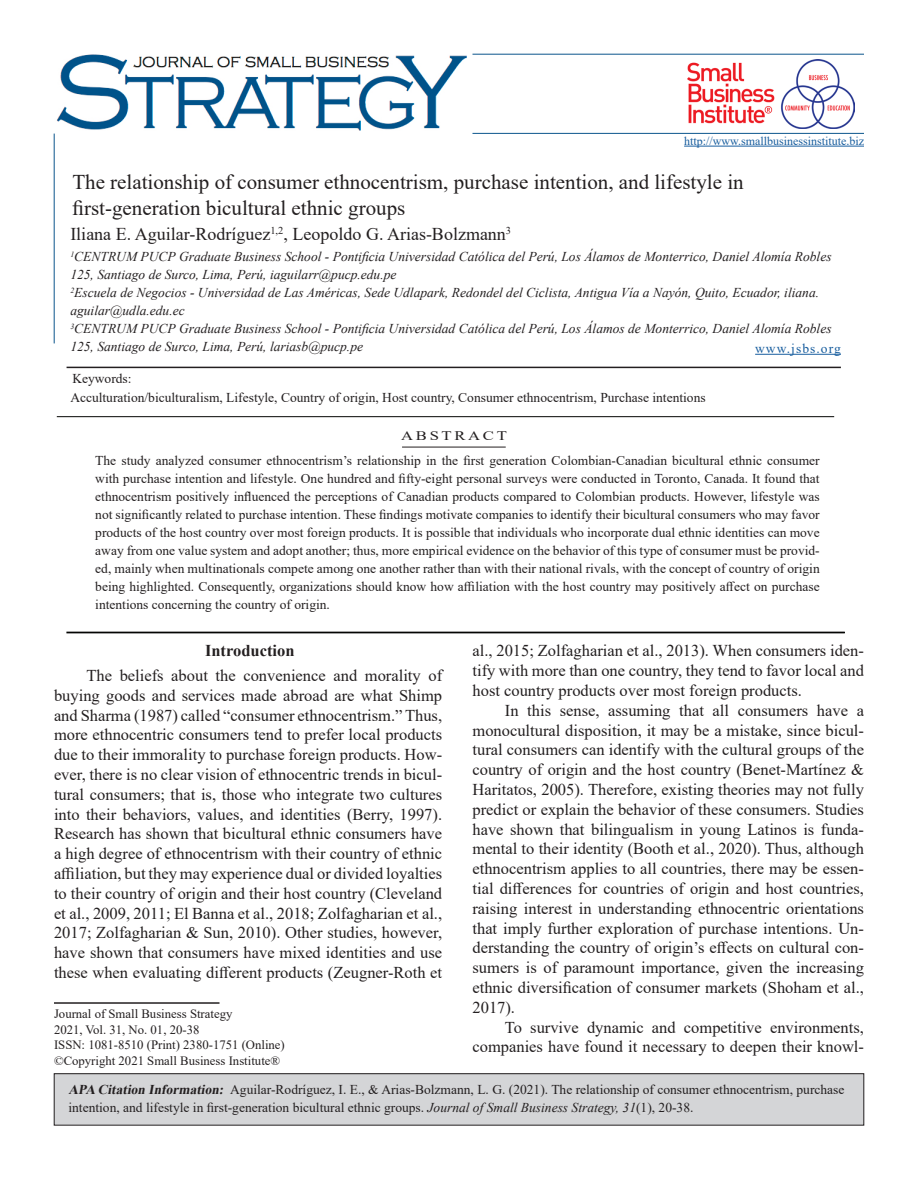
<style>
.page{position:relative;width:918px;height:1188px;background:#fff}
.page>*{position:absolute;margin:0;border:0;box-sizing:border-box;transform-origin:0 0}
.Heading_1{font:21px/25.2px "Times New Roman";color:#231f20}
.Heading_1-2{font:18px "Times New Roman";color:#231f20}
.Cheryl_s_Body{font:16.5px/19.8px "Times New Roman";color:#231f20;text-align:justify}
.t1{font:700 16.5px "Times New Roman";color:#231f20}
.t2{font:13.5px/18px "Times New Roman";color:#231f20}
.t3{font:italic 13.5px/18px "Times New Roman";color:#231f20}
.t4{font:13.5px "Times New Roman";letter-spacing:.08em;color:#175d9e}
.t5{font:13.05px "Times New Roman";letter-spacing:.16em;color:#231f20;scale:1.28 1}
.t6{font:12.75px/15.6px "Times New Roman";color:#231f20}
.t7{font:12px "Times New Roman";color:#175d9e}
.s1{font-weight:700;font-style:italic}
.s2{font-style:italic}
</style>
<div class="page">
<hr style="left:684px;top:146px;width:180px;height:1px;background:#175d9e">
<div style="left:67px;top:632px;width:778px;height:1px;border:1px solid #040503"></div>
<hr style="left:67px;top:367px;width:774px;height:1px;background:#231f20">
<hr style="left:54px;top:1002px;width:166px;height:2px;background:#231f20">
<div style="left:54px;top:1074px;width:810px;height:51px;background:#d4d5d7"></div>
<hr style="left:755px;top:354px;width:86px;height:1px;background:#175d9e">
<hr style="left:402px;top:447px;width:104px;height:1px;background:#231f20">
<img style="left:56px;top:55px;width:409px;height:75px">
<img style="left:687px;top:64px;width:168px;height:59px">
<hr style="left:472px;top:54px;width:392px;height:1px;background:#0b558c">
<hr style="left:54px;top:134px;width:1px;height:209px;background:#0b558c">
<hr style="left:472px;top:133px;width:392px;height:1px;background:#0b558c">
<hr style="left:57px;top:416px;width:777px;height:1px;background:#040503">
<p class="t7" style="left:684px;top:132px;width:181px">http://www.smallbusinessinstitute.biz</p>
<p class="Heading_1" style="left:72px;top:169px;width:673px">The relationship of consumer ethnocentrism, purchase intention, and lifestyle in first-generation bicultural ethnic groups</p>
<p class="Heading_1-2" style="left:70px;top:221px;width:442px">Iliana E. Aguilar-Rodríguez<sup>1,2</sup>, Leopoldo G. Arias-Bolzmann<sup>3</sup></p>
<p class="t3" style="left:70px;top:248px;width:763px"><sup>1</sup>CENTRUM PUCP Graduate Business School - Pontificia Universidad Católica del Perú, Los Álamos de Monterrico, Daniel Alomía Robles<br>125, Santiago de Surco, Lima, Perú, iaguilarr@pucp.edu.pe</p>
<p class="t3" style="left:70px;top:284px;width:750px"><sup>2</sup>Escuela de Negocios - Universidad de Las Américas, Sede Udlapark, Redondel del Ciclista, Antigua Vía a Nayón, Quito, Ecuador, iliana. aguilar@udla.edu.ec</p>
<p class="t3" style="left:70px;top:320px;width:763px"><sup>3</sup>CENTRUM PUCP Graduate Business School - Pontificia Universidad Católica del Perú, Los Álamos de Monterrico, Daniel Alomía Robles<br>125, Santiago de Surco, Lima, Perú, lariasb@pucp.pe</p>
<p class="t4" style="left:755px;top:339px;width:87px">www.jsbs.org</p>
<p class="t2" style="left:72px;top:369px;width:61px">Keywords:</p>
<p class="t2" style="left:70px;top:388px;width:637px">Acculturation/biculturalism, Lifestyle, Country of origin, Host country, Consumer ethnocentrism, Purchase intentions</p>
<p class="t5" style="left:401px;top:427px;width:84px">ABSTRACT</p>
<p class="t2" style="left:95px;top:451px;width:726px;text-align:justify">The study analyzed consumer ethnocentrism’s relationship in the first generation Colombian-Canadian bicultural ethnic consumer with purchase intention and lifestyle. One hundred and fifty-eight personal surveys were conducted in Toronto, Canada. It found that ethnocentrism positively influenced the perceptions of Canadian products compared to Colombian products. However, lifestyle was not significantly related to purchase intention. These findings motivate companies to identify their bicultural consumers who may favor products of the host country over most foreign products. It is possible that individuals who incorporate dual ethnic identities can move away from one value system and adopt another; thus, more empirical evidence on the behavior of this type of consumer must be provid&shy;ed, mainly when multinationals compete among one another rather than with their national rivals, with the concept of country of origin being highlighted. Consequently, organizations should know how affiliation with the host country may positively affect on purchase intentions concerning the country of origin.</p>
<p class="t1" style="left:205px;top:639px;width:91px">Introduction</p>
<p class="Cheryl_s_Body" style="left:54px;top:665px;width:390px;text-indent:32px">The beliefs about the convenience and morality of buying goods and services made abroad are what Shimp and Sharma (1987) called “consumer ethnocentrism.” Thus, more ethnocentric consumers tend to prefer local products due to their immorality to purchase foreign products. How&shy;ever, there is no clear vision of ethnocentric trends in bicul&shy;tural consumers; that is, those who integrate two cultures into their behaviors, values, and identities (Berry, 1997).<br>Research has shown that bicultural ethnic consumers have a high degree of ethnocentrism with their country of ethnic affiliation, but they may experience dual or divided loyalties to their country of origin and their host country (Cleveland et al., 2009, 2011; El Banna et al., 2018; Zolfagharian et al., 2017; Zolfagharian &amp; Sun, 2010). Other studies, however, have shown that consumers have mixed identities and use these when evaluating different products (Zeugner-Roth et</p>
<p class="t6" style="left:54px;top:1006px;width:232px">Journal of Small Business Strategy<br>2021, Vol. 31, No. 01, 20-38<br>ISSN: 1081-8510 (Print) 2380-1751 (Online) ©Copyright 2021 Small Business Institute®</p>
<p class="Cheryl_s_Body" style="left:472px;top:640px;width:393px">al., 2015; Zolfagharian et al., 2013). When consumers iden&shy;tify with more than one country, they tend to favor local and host country products over most foreign products.</p>
<p class="Cheryl_s_Body" style="left:472px;top:700px;width:393px;text-indent:32px">In this sense, assuming that all consumers have a monocultural disposition, it may be a mistake, since bicul&shy;tural consumers can identify with the cultural groups of the country of origin and the host country (Benet-Martínez &amp; Haritatos, 2005). Therefore, existing theories may not fully predict or explain the behavior of these consumers. Studies have shown that bilingualism in young Latinos is funda&shy;mental to their identity (Booth et al., 2020). Thus, although ethnocentrism applies to all countries, there may be essen&shy;tial differences for countries of origin and host countries, raising interest in understanding ethnocentric orientations that imply further exploration of purchase intentions. Un&shy;derstanding the country of origin’s effects on cultural con&shy;sumers is of paramount importance, given the increasing ethnic diversification of consumer markets (Shoham et al., 2017).</p>
<p class="Cheryl_s_Body" style="left:472px;top:1017px;width:393px;text-align:right">To survive dynamic and competitive environments, companies have found it necessary to deepen their knowl-</p>
<p class="t2" style="left:68px;top:1080px;width:778px"><span class="s1">APA Citation Information:</span> Aguilar-Rodríguez, I. E., &amp; Arias-Bolzmann, L. G. (2021). The relationship of consumer ethnocentrism, purchase intention, and lifestyle in first-generation bicultural ethnic groups. <span class="s2">Journal of Small Business Strategy, 31</span>(1), 20-38.</p>
</div>
